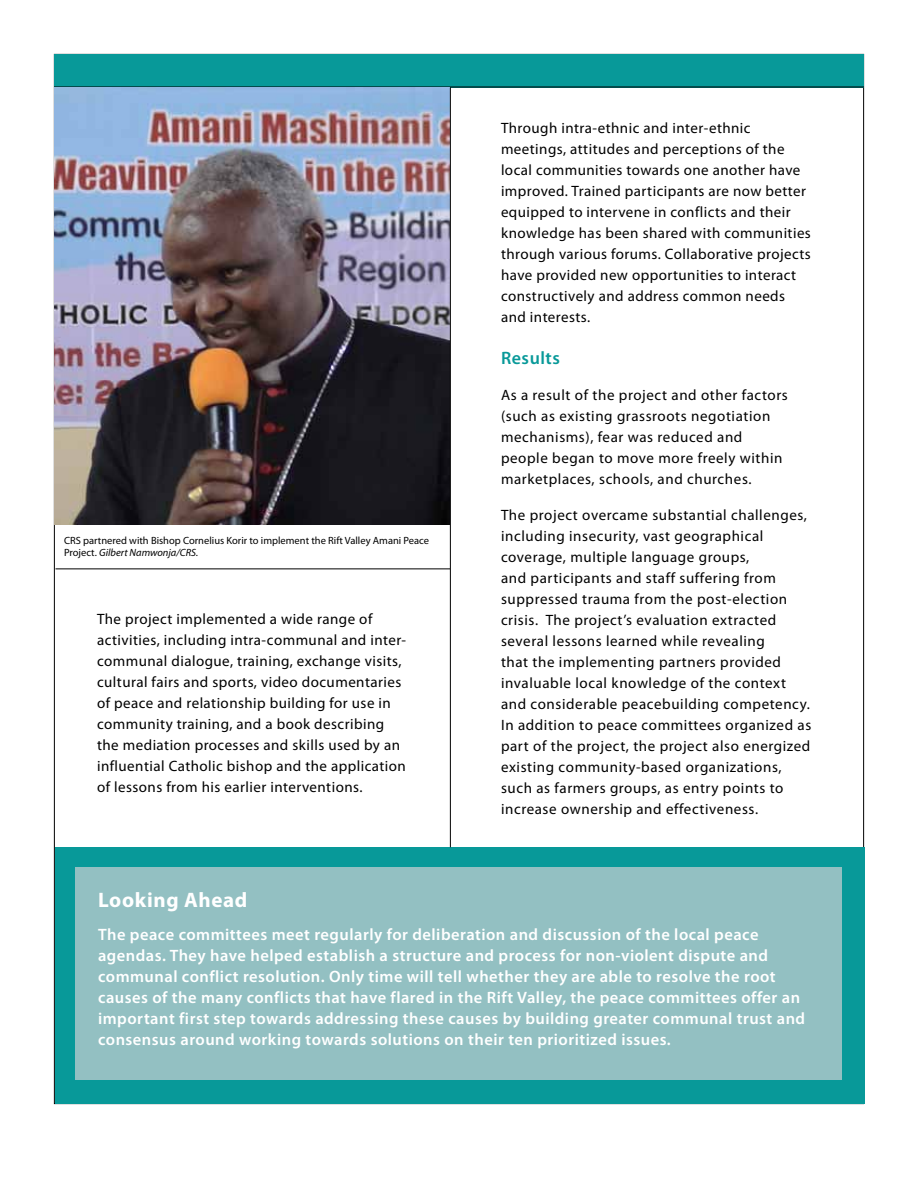
<style>
.page{position:relative;width:918px;height:1188px;background:#fff}
.page>*{position:absolute;margin:0;border:0;box-sizing:border-box;transform-origin:0 0}
.t1{font:700 21px "Myriad Pro";letter-spacing:.03em;color:#fff}
.t2{font:600 18px "Myriad Pro";letter-spacing:.03em;color:#089999}
.t3{font:600 16.5px/21px "Myriad Pro";letter-spacing:.03em;color:#fff}
.t4{font:15px/21px "Myriad Pro";letter-spacing:.03em;color:#000}
.t5{font:10.5px/12.6px "Myriad Pro";color:#000}
.s1{font-style:italic}
</style>
<div class="page">
<div style="left:55px;top:847px;width:810px;height:256px;background:#089999"></div>
<div style="left:75px;top:867px;width:767px;height:213px;background:#93c0c2"></div>
<div style="left:54px;top:54px;width:810px;height:33px;background:#089999"></div>
<hr style="left:54px;top:87px;width:810px;height:1px;background:#000">
<img style="left:54px;top:87px;width:396px;height:438px">
<hr style="left:450px;top:87px;width:1px;height:760px;background:#000">
<hr style="left:56px;top:568px;width:394px;height:1px;background:#000">
<p class="t5" style="left:64px;top:534px;width:367px">CRS partnered with Bishop Cornelius Korir to implement the Rift Valley Amani Peace<br>Project. <span class="s1">Gilbert Namwonja/CRS.</span></p>
<p class="t4" style="left:97px;top:608px;width:311px">The project implemented a wide range of activities, including intra-communal and inter&shy;communal dialogue, training, exchange visits, cultural fairs and sports, video documentaries of peace and relationship building for use in community training, and a book describing the mediation processes and skills used by an influential Catholic bishop and the application of lessons from his earlier interventions.</p>
<p class="t4" style="left:501px;top:117px;width:311px">Through intra-ethnic and inter-ethnic meetings, attitudes and perceptions of the local communities towards one another have improved. Trained participants are now better equipped to intervene in conflicts and their knowledge has been shared with communities through various forums. Collaborative projects have provided new opportunities to interact constructively and address common needs and interests.</p>
<p class="t2" style="left:501px;top:346px;width:61px">Results</p>
<p class="t4" style="left:501px;top:384px;width:288px">As a result of the project and other factors (such as existing grassroots negotiation mechanisms), fear was reduced and people began to move more freely within marketplaces, schools, and churches.</p>
<p class="t4" style="left:501px;top:504px;width:312px">The project overcame substantial challenges, including insecurity, vast geographical coverage, multiple language groups,<br>and participants and staff suffering from suppressed trauma from the post-election crisis. The project’s evaluation extracted several lessons learned while revealing<br>that the implementing partners provided invaluable local knowledge of the context and considerable peacebuilding competency.<br>In addition to peace committees organized as part of the project, the project also energized existing community-based organizations, such as farmers groups, as entry points to increase ownership and effectiveness.</p>
<h1 class="t1" style="left:98px;top:886px;width:151px">Looking Ahead</h1>
<p class="t3" style="left:98px;top:923px;width:709px">The peace committees meet regularly for deliberation and discussion of the local peace agendas. They have helped establish a structure and process for non-violent dispute and communal conflict resolution. Only time will tell whether they are able to resolve the root causes of the many conflicts that have flared in the Rift Valley, the peace committees offer an important first step towards addressing these causes by building greater communal trust and consensus around working towards solutions on their ten prioritized issues.</p>
</div>
